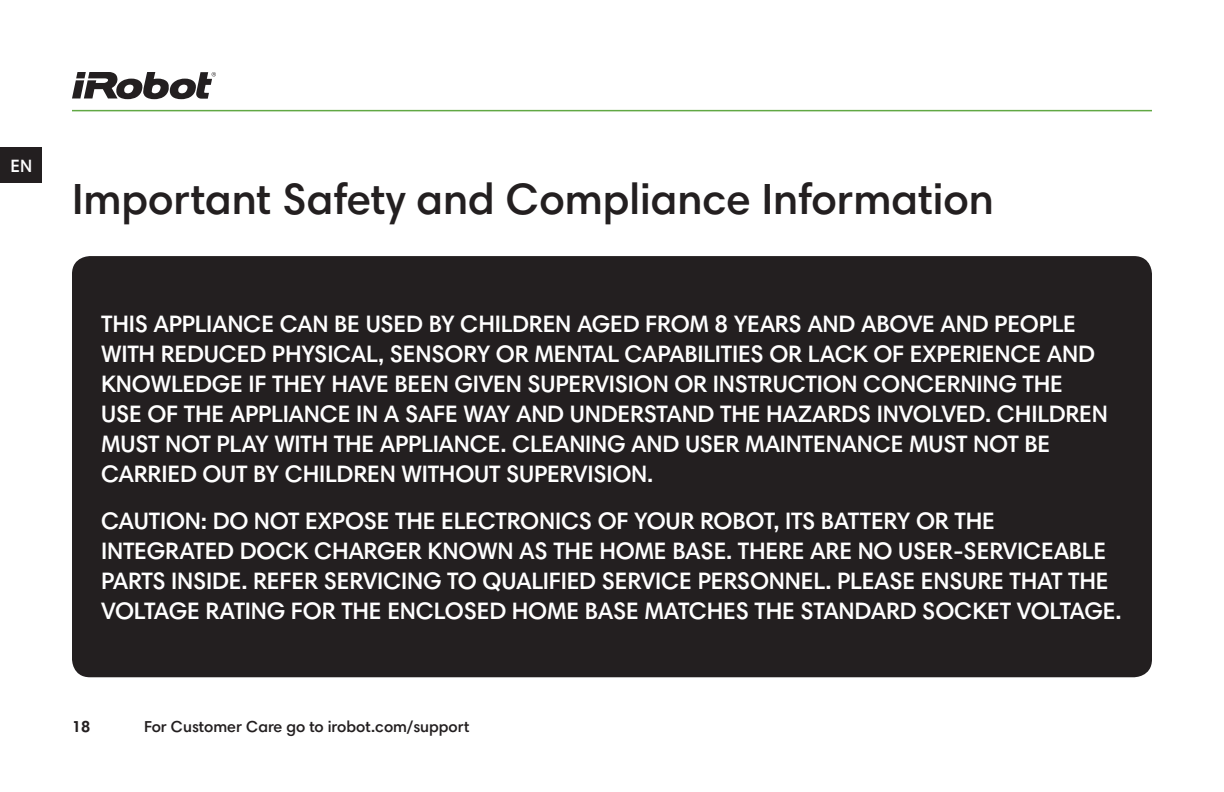
<style>
.page{position:relative;width:1224px;height:792px;background:#fff}
.page>*{position:absolute;margin:0;border:0;box-sizing:border-box;transform-origin:0 0}
.t1{font:600 44px "Harmonia Sans Pro";color:#231f20}
.t2{font:600 24px/30px "Harmonia Sans Pro";letter-spacing:-.01em;color:#fff}
.t3{font:600 18px "Harmonia Sans Pro";color:#fff}
.t4{font:600 16px "Harmonia Sans Pro";color:#231f20}
.t5{font:700 16px "Harmonia Sans Pro";color:#231f20}
</style>
<div class="page">
<svg style="left:72px;top:72px;width:144px;height:27px"></svg>
<hr style="left:72px;top:110px;width:1080px;height:1px;background:#61a844">
<div style="left:0;top:147px;width:42px;height:36px;background:#231f20"></div>
<div style="left:72px;top:256px;width:1080px;height:421px;background:#231f20;border-radius:18px"></div>
<p class="t3" style="left:10px;top:154px;width:23px">EN</p>
<h1 class="t1" style="left:72px;top:171px;width:923px">Important Safety and Compliance Information</h1>
<p class="t2" style="left:101px;top:309px;width:1008px">THIS APPLIANCE CAN BE USED BY CHILDREN AGED FROM 8 YEARS AND ABOVE AND PEOPLE WITH REDUCED PHYSICAL, SENSORY OR MENTAL CAPABILITIES OR LACK OF EXPERIENCE AND KNOWLEDGE IF THEY HAVE BEEN GIVEN SUPERVISION OR INSTRUCTION CONCERNING THE USE OF THE APPLIANCE IN A SAFE WAY AND UNDERSTAND THE HAZARDS INVOLVED. CHILDREN MUST NOT PLAY WITH THE APPLIANCE. CLEANING AND USER MAINTENANCE MUST NOT BE CARRIED OUT BY CHILDREN WITHOUT SUPERVISION.</p>
<p class="t2" style="left:101px;top:505px;width:1022px">CAUTION: DO NOT EXPOSE THE ELECTRONICS OF YOUR ROBOT, ITS BATTERY OR THE INTEGRATED DOCK CHARGER KNOWN AS THE HOME BASE. THERE ARE NO USER-SERVICEABLE PARTS INSIDE. REFER SERVICING TO QUALIFIED SERVICE PERSONNEL. PLEASE ENSURE THAT THE VOLTAGE RATING FOR THE ENCLOSED HOME BASE MATCHES THE STANDARD SOCKET VOLTAGE.</p>
<p class="t5" style="left:72px;top:716px;width:20px">18</p>
<p class="t4" style="left:144px;top:716px;width:327px">For Customer Care go to irobot.com/support</p>
</div>
